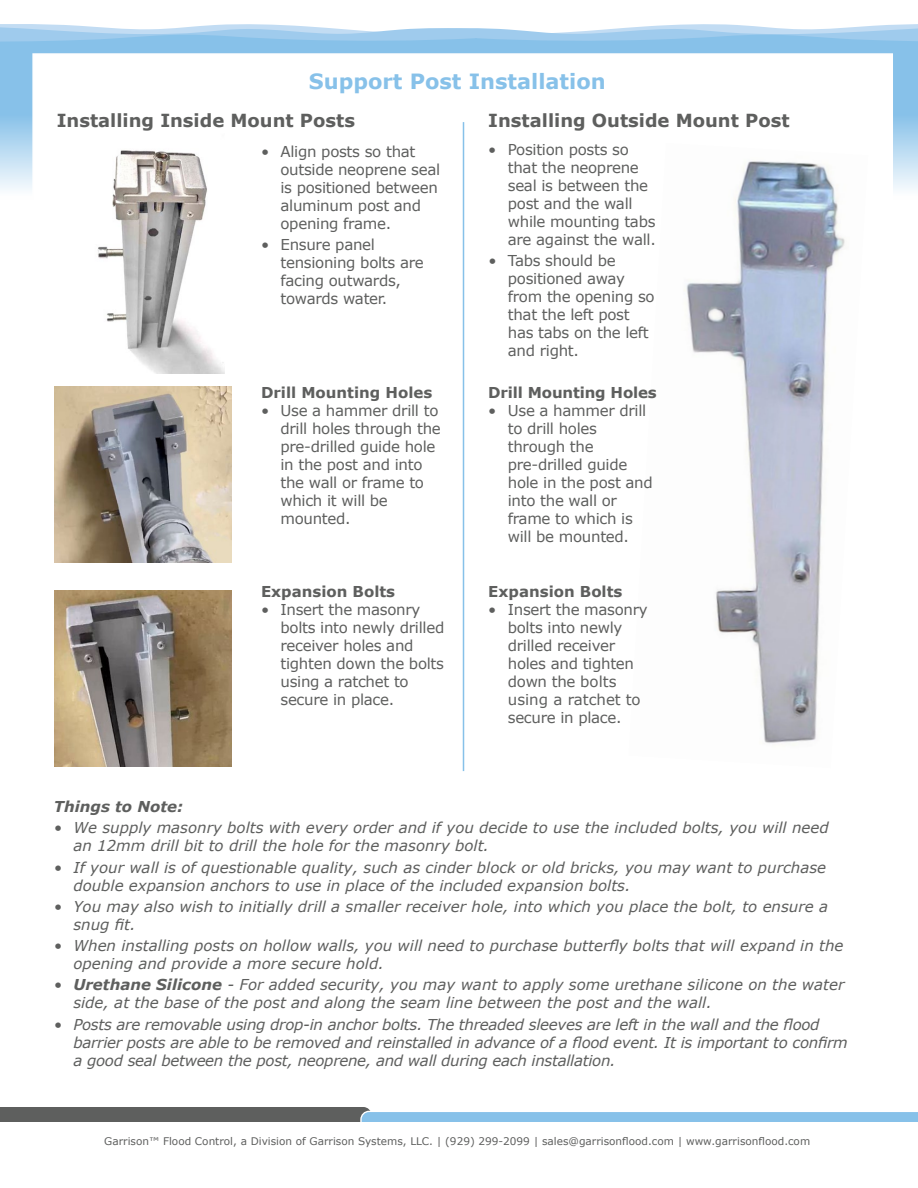
<style>
.page{position:relative;width:918px;height:1188px;background:#fff}
.page>*{position:absolute;margin:0;border:0;box-sizing:border-box;transform-origin:0 0}
.t1{font:700 21px "Verdana";color:#87c1e9}
.t2{font:700 18px "Verdana";color:#5e5f5e}
.t3{font:15px/18px "Verdana";letter-spacing:-.02em;color:#5e5f5e}
.t4{font:italic 15px/18px "Verdana";color:#5e5f5e}
.t5{font:italic 15px/18px "Verdana";letter-spacing:-.02em;color:#5e5f5e}
.t6{font:700 15px "Verdana";color:#5e5f5e}
.t7{font:italic 700 15px "Verdana";color:#5e5f5e}
.t8{font:10.5px "Verdana";color:#5e5f5e}
.s1{font-weight:700}
</style>
<div class="page">
<svg style="left:0;top:24px;width:918px;height:10px"></svg>
<svg style="left:477px;top:34px;width:441px;height:156px;background:#93c7eb"></svg>
<svg style="left:0;top:34px;width:477px;height:156px;background:#94c7eb"></svg>
<div style="left:32px;top:53px;width:861px;height:357px;background:#fff;border:2px solid #fff"></div>
<svg style="left:0;top:1107px;width:918px;height:15px"></svg>
<img style="left:98px;top:150px;width:126px;height:223px">
<img style="left:54px;top:387px;width:178px;height:176px">
<img style="left:54px;top:590px;width:178px;height:176px">
<img style="left:629px;top:161px;width:239px;height:584px">
<hr style="left:463px;top:122px;width:1px;height:649px;background:#87c1e9">
<h1 class="t1" style="left:309px;top:68px;width:298px">Support Post Installation</h1>
<p class="t2" style="left:57px;top:109px;width:300px">Installing Inside Mount Posts</p>
<p class="t2" style="left:488px;top:109px;width:303px">Installing Outside Mount Post</p>
<p class="t3" style="left:281px;top:142px;width:161px;text-indent:-20px">• Align posts so that outside neoprene seal is positioned between aluminum post and opening frame.</p>
<p class="t3" style="left:281px;top:236px;width:145px;text-indent:-20px">• Ensure panel tensioning bolts are facing outwards, towards water.</p>
<p class="t6" style="left:261px;top:383px;width:173px">Drill Mounting Holes</p>
<p class="t3" style="left:280px;top:402px;width:162px;text-indent:-20px">• Use a hammer drill to drill holes through the pre-drilled guide hole in the post and into the wall or frame to which it will be mounted.</p>
<p class="t6" style="left:261px;top:582px;width:136px">Expansion Bolts</p>
<p class="t3" style="left:280px;top:601px;width:165px;text-indent:-19px">• Insert the masonry bolts into newly drilled receiver holes and tighten down the bolts using a ratchet to secure in place.</p>
<p class="t3" style="left:508px;top:141px;width:150px;text-indent:-20px">• Position posts so that the neoprene seal is between the post and the wall while mounting tabs are against the wall.</p>
<p class="t3" style="left:508px;top:252px;width:148px;text-indent:-20px">• Tabs should be positioned away from the opening so that the left post has tabs on the left and right.</p>
<p class="t6" style="left:488px;top:382px;width:170px">Drill Mounting Holes</p>
<p class="t3" style="left:508px;top:401px;width:147px;text-indent:-20px">• Use a hammer drill to drill holes through the pre-drilled guide hole in the post and into the wall or frame to which is will be mounted.</p>
<p class="t6" style="left:488px;top:582px;width:136px">Expansion Bolts</p>
<p class="t3" style="left:508px;top:601px;width:142px;text-indent:-19px">• Insert the masonry bolts into newly drilled receiver holes and tighten down the bolts using a ratchet to secure in place.</p>
<p class="t7" style="left:54px;top:797px;width:131px">Things to Note:</p>
<p class="t4" style="left:73px;top:819px;width:757px;text-indent:-20px">• We supply masonry bolts with every order and if you decide to use the included bolts, you will need an 12mm drill bit to drill the hole for the masonry bolt.</p>
<p class="t4" style="left:73px;top:858px;width:754px;text-indent:-20px">• If your wall is of questionable quality, such as cinder block or old bricks, you may want to purchase double expansion anchors to use in place of the included expansion bolts.</p>
<p class="t4" style="left:73px;top:898px;width:756px;text-indent:-19px">• You may also wish to initially drill a smaller receiver hole, into which you place the bolt, to ensure a snug fit.</p>
<p class="t4" style="left:73px;top:937px;width:772px;text-indent:-20px">• When installing posts on hollow walls, you will need to purchase butterfly bolts that will expand in the opening and provide a more secure hold.</p>
<p class="t4" style="left:73px;top:976px;width:773px;text-indent:-20px">• <span class="s1">Urethane Silicone</span> - For added security, you may want to apply some urethane silicone on the water side, at the base of the post and along the seam line between the post and the wall.</p>
<p class="t5" style="left:73px;top:1015px;width:776px;text-indent:-20px">• Posts are removable using drop-in anchor bolts. The threaded sleeves are left in the wall and the flood barrier posts are able to be removed and reinstalled in advance of a flood event. It is important to confirm a good seal between the post, neoprene, and wall during each installation.</p>
<p class="t8" style="left:104px;top:1134px;width:707px">Garrison™ Flood Control, a Division of Garrison Systems, LLC. | (929) 299-2099 | sales@garrisonflood.com | www.garrisonflood.com</p>
</div>
